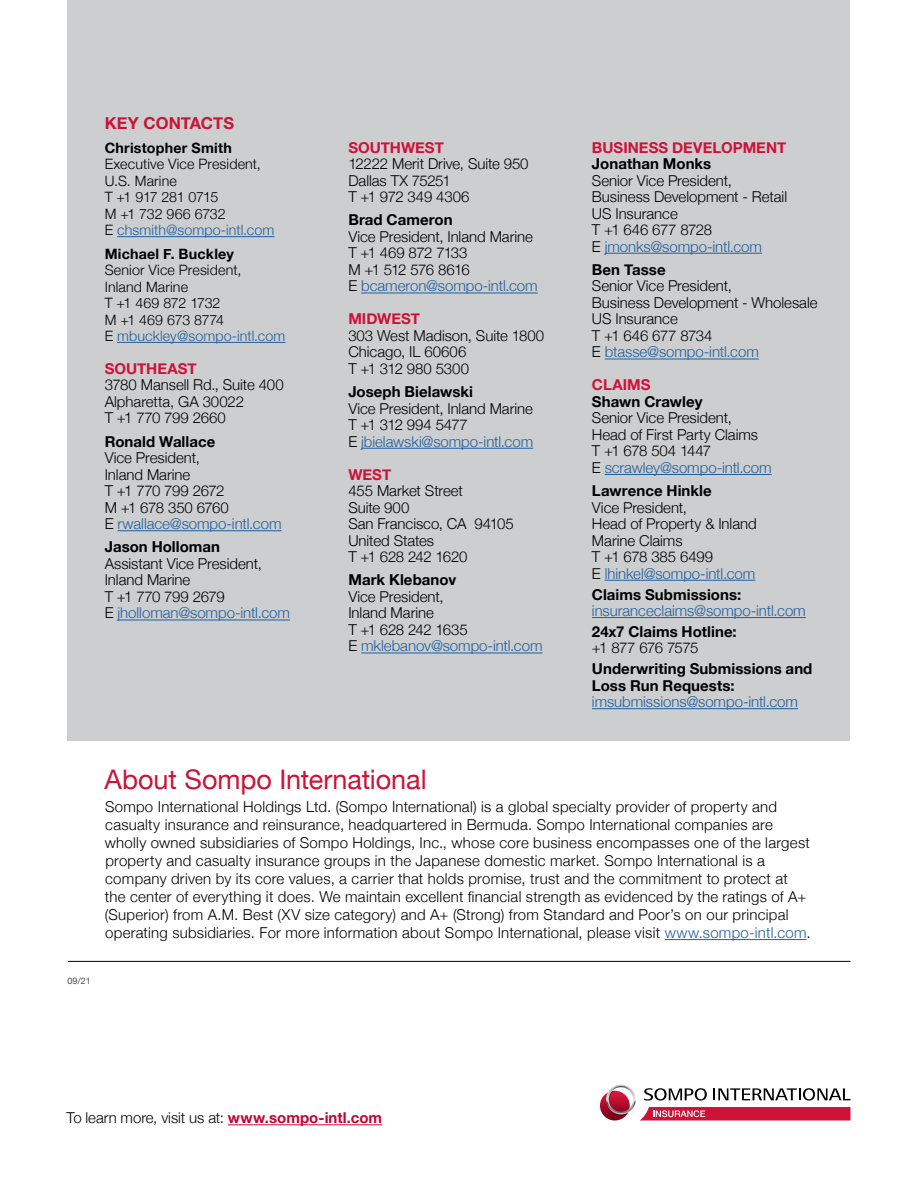
<style>
.page{position:relative;width:918px;height:1188px;background:#fff}
.page>*{position:absolute;margin:0;border:0;box-sizing:border-box;transform-origin:0 0}
.t1{font:27px "Helvetica Neue";letter-spacing:-.005em;color:#cc1337}
.t2{font:700 16.5px "Helvetica Neue";color:#cc1337}
.t3{font:300 15px/16.5px "Helvetica Neue";color:#000}
.t4{font:700 15px/16.5px "Helvetica Neue";letter-spacing:.005em;color:#000}
.t5{font:300 15px "Helvetica Neue";letter-spacing:-.005em;color:#215e9e}
.t6{font:700 15px "Helvetica Neue";color:#cc1337}
.t7{font:300 15px "Helvetica Neue";letter-spacing:-.04em;color:#000}
.t8{font:300 14.25px/16.5px "Helvetica Neue";letter-spacing:.01em;color:#000}
.t9{font:700 14.25px "Helvetica Neue";letter-spacing:.015em;color:#000}
.t10{font:9px "Helvetica Neue";color:#4d4d4f}
.s1{color:#215e9e}
.s2{font-weight:700;color:#c00630}
</style>
<div class="page">
<div style="left:68px;top:0;width:782px;height:741px;background:#cccecf"></div>
<hr style="left:117px;top:236px;width:157px;height:1px;background:#215e9e">
<hr style="left:117px;top:342px;width:168px;height:1px;background:#215e9e">
<hr style="left:118px;top:530px;width:164px;height:1px;background:#215e9e">
<hr style="left:118px;top:620px;width:172px;height:1px;background:#215e9e">
<hr style="left:361px;top:293px;width:177px;height:1px;background:#215e9e">
<hr style="left:361px;top:448px;width:172px;height:1px;background:#215e9e">
<hr style="left:361px;top:653px;width:182px;height:1px;background:#215e9e">
<hr style="left:605px;top:253px;width:157px;height:1px;background:#215e9e">
<hr style="left:605px;top:359px;width:154px;height:1px;background:#215e9e">
<hr style="left:605px;top:474px;width:167px;height:1px;background:#215e9e">
<hr style="left:605px;top:580px;width:150px;height:1px;background:#215e9e">
<hr style="left:592px;top:617px;width:214px;height:1px;background:#215e9e">
<hr style="left:592px;top:708px;width:206px;height:1px;background:#215e9e">
<hr style="left:68px;top:961px;width:783px;height:1px;background:#000">
<hr style="left:228px;top:1124px;width:154px;height:1px;background:#c00630">
<svg style="left:600px;top:1091px;width:30px;height:29px"></svg>
<svg style="left:606px;top:1085px;width:244px;height:35px"></svg>
<hr style="left:665px;top:939px;width:142px;height:1px;background:#215e9e">
<p class="t2" style="left:105px;top:111px;width:131px">KEY CONTACTS</p>
<p class="t9" style="left:105px;top:136px;width:129px">Christopher Smith</p>
<p class="t8" style="left:105px;top:155px;width:171px">Executive Vice President,<br>U.S. Marine<br>T +1 917 281 0715<br>M +1 732 966 6732<br>E <span class="s1">chsmith@sompo-intl.com</span></p>
<p class="t9" style="left:105px;top:242px;width:131px">Michael F. Buckley</p>
<p class="t8" style="left:105px;top:261px;width:182px">Senior Vice President,<br>Inland Marine<br>T +1 469 872 1732<br>M +1 469 673 8774<br>E <span class="s1">mbuckley@sompo-intl.com</span></p>
<p class="t6" style="left:105px;top:357px;width:93px">SOUTHEAST</p>
<p class="t3" style="left:105px;top:376px;width:180px">3780 Mansell Rd., Suite 400<br>Alpharetta, GA 30022<br>T +1 770 799 2660</p>
<p class="t4" style="left:105px;top:434px;width:112px">Ronald Wallace</p>
<p class="t3" style="left:105px;top:449px;width:178px">Vice President,<br>Inland Marine<br>T +1 770 799 2672<br>M +1 678 350 6760<br>E <span class="s1">rwallace@sompo-intl.com</span></p>
<p class="t4" style="left:105px;top:539px;width:117px">Jason Holloman</p>
<p class="t3" style="left:105px;top:554px;width:187px">Assistant Vice President,<br>Inland Marine<br>T +1 770 799 2679<br>E <span class="s1">jholloman@sompo-intl.com</span></p>
<p class="t6" style="left:348px;top:136px;width:97px">SOUTHWEST</p>
<p class="t3" style="left:348px;top:155px;width:182px">12222 Merit Drive, Suite 950<br>Dallas TX 75251<br>T +1 972 349 4306</p>
<p class="t4" style="left:348px;top:212px;width:106px">Brad Cameron</p>
<p class="t3" style="left:348px;top:227px;width:191px">Vice President, Inland Marine<br>T +1 469 872 7133<br>M +1 512 576 8616<br>E <span class="s1">bcameron@sompo-intl.com</span></p>
<p class="t6" style="left:348px;top:307px;width:73px">MIDWEST</p>
<p class="t3" style="left:348px;top:326px;width:197px">303 West Madison, Suite 1800<br>Chicago, IL 60606<br>T +1 312 980 5300</p>
<p class="t4" style="left:348px;top:384px;width:126px">Joseph Bielawski</p>
<p class="t3" style="left:348px;top:399px;width:186px">Vice President, Inland Marine<br>T +1 312 994 5477<br>E <span class="s1">jbielawski@sompo-intl.com</span></p>
<p class="t6" style="left:348px;top:463px;width:44px">WEST</p>
<p class="t3" style="left:348px;top:482px;width:167px">455 Market Street<br>Suite 900<br>San Francisco, CA 94105<br>United States<br>T +1 628 242 1620</p>
<p class="t4" style="left:348px;top:572px;width:109px">Mark Klebanov</p>
<p class="t3" style="left:348px;top:587px;width:196px">Vice President,<br>Inland Marine<br>T +1 628 242 1635<br>E <span class="s1">mklebanov@sompo-intl.com</span></p>
<p class="t6" style="left:592px;top:136px;width:196px">BUSINESS DEVELOPMENT</p>
<p class="t4" style="left:592px;top:156px;width:121px">Jonathan Monks</p>
<p class="t3" style="left:592px;top:171px;width:197px">Senior Vice President,<br>Business Development - Retail<br>US Insurance<br>T +1 646 677 8728<br>E <span class="s1">jmonks@sompo-intl.com</span></p>
<p class="t4" style="left:592px;top:262px;width:75px">Ben Tasse</p>
<p class="t3" style="left:592px;top:277px;width:227px">Senior Vice President,<br>Business Development - Wholesale<br>US Insurance<br>T +1 646 677 8734<br>E <span class="s1">btasse@sompo-intl.com</span></p>
<p class="t6" style="left:592px;top:373px;width:60px">CLAIMS</p>
<p class="t4" style="left:592px;top:394px;width:112px">Shawn Crawley</p>
<p class="t3" style="left:592px;top:409px;width:181px">Senior Vice President,<br>Head of First Party Claims<br>T +1 678 504 1447<br>E <span class="s1">scrawley@sompo-intl.com</span></p>
<p class="t4" style="left:592px;top:483px;width:121px">Lawrence Hinkle</p>
<p class="t3" style="left:592px;top:498px;width:166px">Vice President,<br>Head of Property &amp; Inland<br>Marine Claims<br>T +1 678 385 6499<br>E <span class="s1">lhinkel@sompo-intl.com</span></p>
<p class="t4" style="left:592px;top:586px;width:151px">Claims Submissions:</p>
<p class="t5" style="left:592px;top:599px;width:215px">insuranceclaims@sompo-intl.com</p>
<p class="t4" style="left:592px;top:624px;width:146px">24x7 Claims Hotline:</p>
<p class="t7" style="left:592px;top:636px;width:108px">+1 877 676 7575</p>
<p class="t4" style="left:592px;top:661px;width:222px">Underwriting Submissions and<br>Loss Run Requests:</p>
<p class="t5" style="left:592px;top:690px;width:208px">imsubmissions@sompo-intl.com</p>
<p class="t10" style="left:68px;top:974px;width:25px">09/21</p>
<h1 class="t1" style="left:105px;top:760px;width:324px">About Sompo International</h1>
<p class="t3" style="left:105px;top:797px;width:707px;line-height:18px">Sompo International Holdings Ltd. (Sompo International) is a global specialty provider of property and casualty insurance and reinsurance, headquartered in Bermuda. Sompo International companies are wholly owned subsidiaries of Sompo Holdings, Inc., whose core business encompasses one of the largest property and casualty insurance groups in the Japanese domestic market. Sompo International is a company driven by its core values, a carrier that holds promise, trust and the commitment to protect at the center of everything it does. We maintain excellent financial strength as evidenced by the ratings of A+ (Superior) from A.M. Best (XV size category) and A+ (Strong) from Standard and Poor’s on our principal operating subsidiaries. For more information about Sompo International, please visit <span class="s1">www.sompo-intl.com</span>.</p>
<p class="t3" style="left:66px;top:1109px;width:317px">To learn more, visit us at: <span class="s2">www.sompo-intl.com</span></p>
</div>
